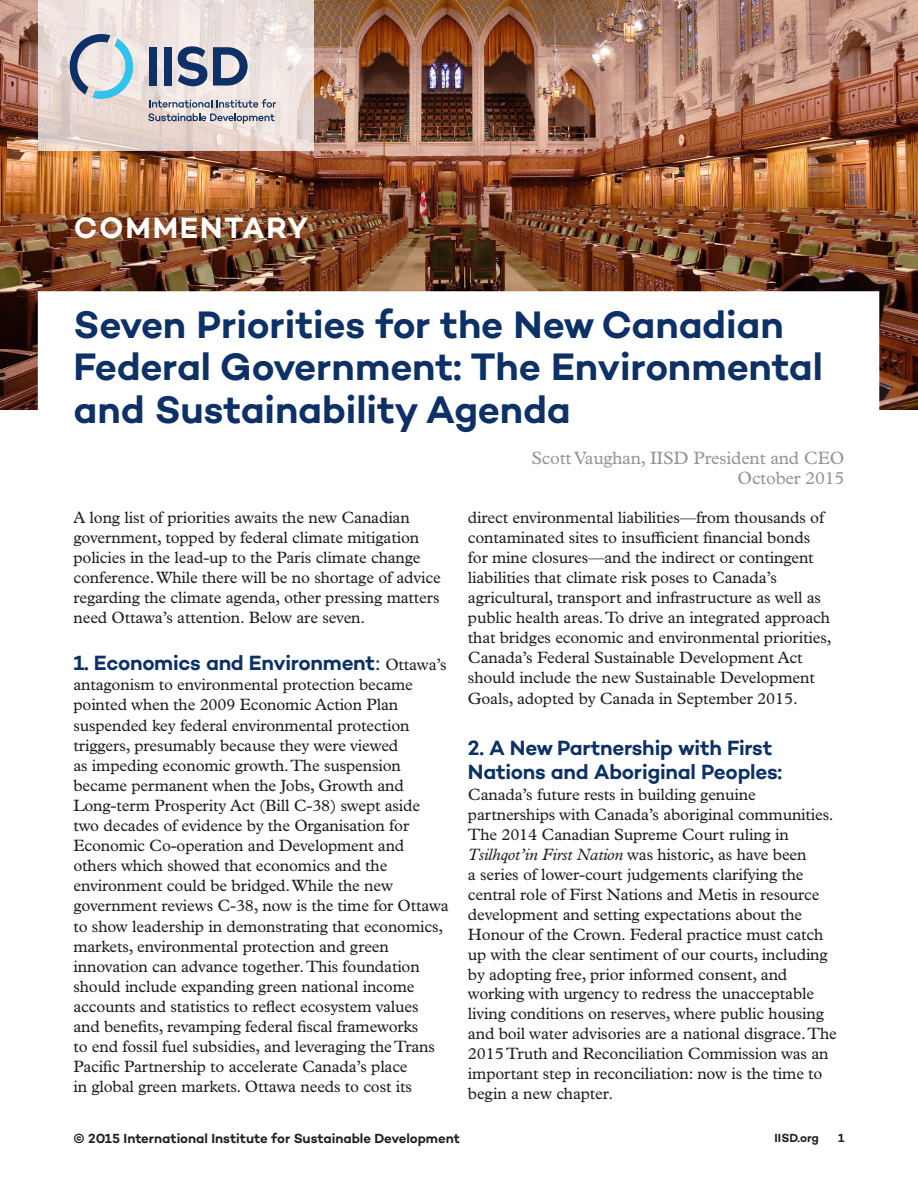
<style>
.page{position:relative;width:918px;height:1188px;background:#fff}
.page>*{position:absolute;margin:0;border:0;box-sizing:border-box;transform-origin:0 0}
.Publication_Title{font:600 39px/42.8px "Campton";letter-spacing:-.005em;color:#0d3166}
.Document_Type{font:600 30px "Campton";letter-spacing:.06em;color:#fff}
.Body_copy{font:600 21px/24px "Campton";letter-spacing:-.015em;color:#0d3166}
.Body_copy-2{font:18px "Plantin MT Pro";letter-spacing:-.01em;color:#939598}
.Body_copy-3{font:16.5px/20.1px "Plantin MT Pro";letter-spacing:-.01em;color:#231f20}
.t1{font:600 13.5px "Campton";letter-spacing:-.005em;color:#231f20}
.Copyright_running_fo{font:600 12px "Campton";letter-spacing:-.005em;color:#231f20}
.s1{font-family:"Plantin MT Pro";font-weight:400}
.s2{font-family:"Plantin MT Pro";font-weight:400;font-size:16.5px;color:#231f20}
.s3{font-style:italic}
</style>
<div class="page">
<img style="left:0;top:0;width:918px;height:410px">
<svg style="left:38px;top:0;width:276px;height:151px;background:#eaddd8"></svg>
<svg style="left:66px;top:31px;width:71px;height:71px;background:#bac8d0"></svg>
<svg style="left:148px;top:99px;width:128px;height:25px;background:#b9b8c0"></svg>
<svg style="left:178px;top:46px;width:29px;height:40px"></svg>
<div style="left:149px;top:47px;width:8px;height:39px;background:#0d3166"></div>
<div style="left:164px;top:47px;width:8px;height:39px;background:#0d3166"></div>
<svg style="left:213px;top:47px;width:35px;height:39px"></svg>
<p class="Document_Type" style="left:74px;top:209px;width:236px">COMMENTARY</p>
<p class="Publication_Title" style="left:74px;top:302px;width:751px">Seven Priorities for the New Canadian<br>Federal Government: The Environmental and Sustainability Agenda</p>
<p class="Body_copy-2" style="left:531px;top:448px;width:315px">Scott Vaughan, IISD President and CEO</p>
<p class="Body_copy-2" style="left:738px;top:468px;width:108px">October 2015</p>
<p class="Body_copy-3" style="left:73px;top:507px;width:369px">A long list of priorities awaits the new Canadian government, topped by federal climate mitigation policies in the lead-up to the Paris climate change conference. While there will be no shortage of advice regarding the climate agenda, other pressing matters need Ottawa’s attention. Below are seven.</p>
<p class="Body_copy" style="left:73px;top:651px;width:375px">1. Economics and Environment<span class="s1">:</span> <span class="s2">Ottawa’s</span></p>
<p class="Body_copy-3" style="left:73px;top:675px;width:377px">antagonism to environmental protection became pointed when the 2009 Economic Action Plan suspended key federal environmental protection triggers, presumably because they were viewed<br>as impeding economic growth. The suspension became permanent when the Jobs, Growth and Long-term Prosperity Act (Bill C-38) swept aside two decades of evidence by the Organisation for Economic Co-operation and Development and others which showed that economics and the environment could be bridged. While the new government reviews C-38, now is the time for Ottawa to show leadership in demonstrating that economics, markets, environmental protection and green innovation can advance together. This foundation should include expanding green national income accounts and statistics to reflect ecosystem values and benefits, revamping federal fiscal frameworks<br>to end fossil fuel subsidies, and leveraging the Trans Pacific Partnership to accelerate Canada’s place<br>in global green markets. Ottawa needs to cost its</p>
<p class="Body_copy-3" style="left:468px;top:507px;width:365px">direct environmental liabilities—from thousands of contaminated sites to insufficient financial bonds for mine closures—and the indirect or contingent liabilities that climate risk poses to Canada’s agricultural, transport and infrastructure as well as public health areas.To drive an integrated approach that bridges economic and environmental priorities, Canada’s Federal Sustainable Development Act should include the new Sustainable Development Goals, adopted by Canada in September 2015.</p>
<p class="Body_copy" style="left:468px;top:735px;width:316px">2. A New Partnership with First<br>Nations and Aboriginal Peoples:</p>
<p class="Body_copy-3" style="left:468px;top:784px;width:370px">Canada’s future rests in building genuine partnerships with Canada’s aboriginal communities.<br>The 2014 Canadian Supreme Court ruling in <span class="s3">Tsilhqot’in First Nation</span> was historic, as have been<br>a series of lower-court judgements clarifying the central role of First Nations and Metis in resource development and setting expectations about the Honour of the Crown. Federal practice must catch up with the clear sentiment of our courts, including by adopting free, prior informed consent, and working with urgency to redress the unacceptable living conditions on reserves, where public housing and boil water advisories are a national disgrace.The 2015 Truth and Reconciliation Commission was an important step in reconciliation: now is the time to begin a new chapter.</p>
<p class="t1" style="left:74px;top:1130px;width:388px">© 2015 International Institute for Sustainable Development</p>
<p class="Copyright_running_fo" style="left:775px;top:1130px;width:46px">IISD.org</p>
<p class="Copyright_running_fo" style="left:838px;top:1130px;width:8px">1</p>
</div>
